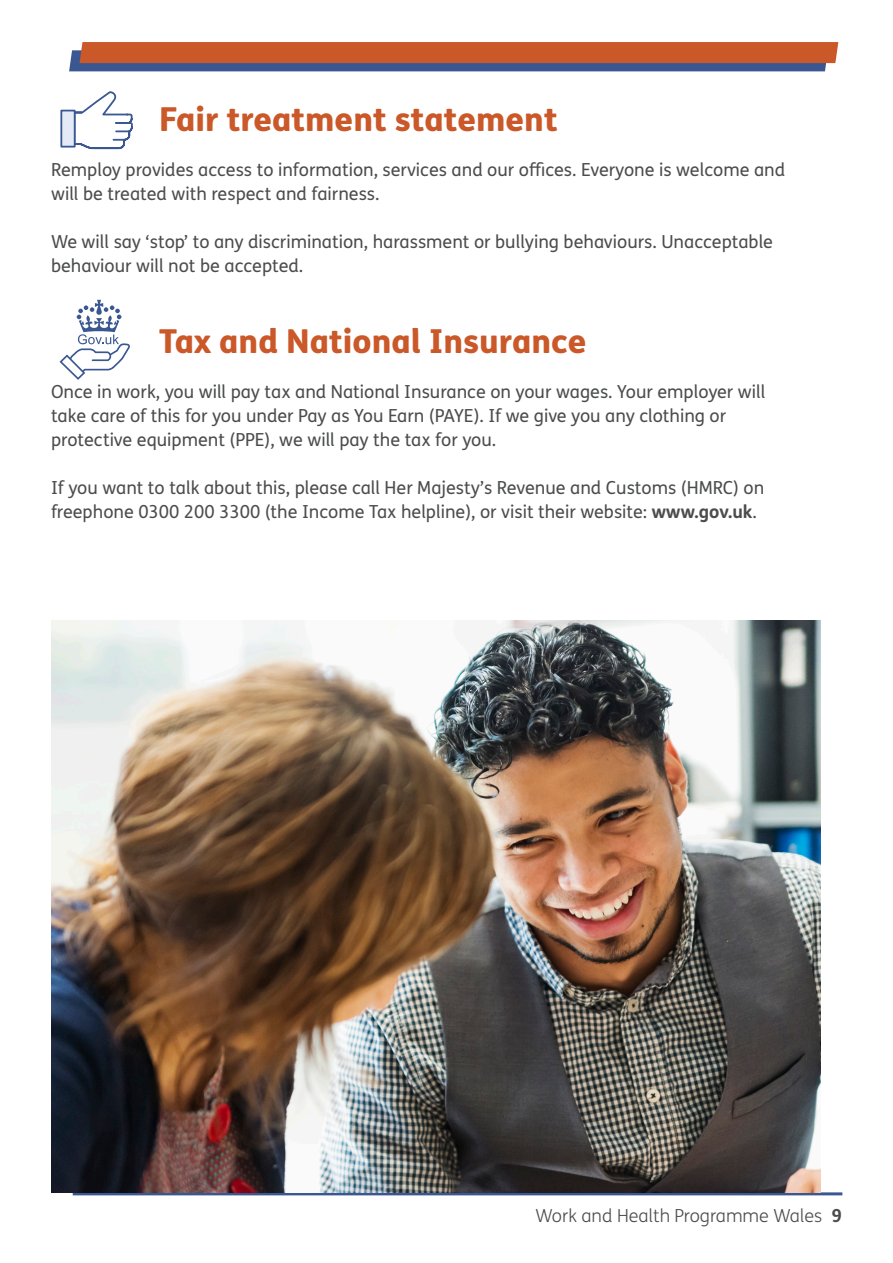
<style>
.page{position:relative;width:893px;height:1263px;background:#fff}
.page>*{position:absolute;margin:0;border:0;box-sizing:border-box;transform-origin:0 0}
.t1{font:800 33px "FS Me Pro";color:#ca5828}
.t2{font:18px/24px "FS Me Pro";color:#4b4c4d}
.t3{font:300 18px "FS Me Pro";color:#4b4c4d}
.s1{font-weight:700}
</style>
<div class="page">
<svg style="left:69px;top:42px;width:769px;height:29px;background:#a35947"></svg>
<hr style="left:73px;top:1192px;width:769px;height:3px;background:#3a5792">
<img style="left:51px;top:621px;width:770px;height:571px">
<div style="left:60px;top:110px;width:16px;height:38px;background:#e4ebf6;border:2px solid #3a5792"></div>
<svg style="left:73px;top:91px;width:60px;height:59px"></svg>
<svg style="left:60px;top:300px;width:70px;height:80px"></svg>
<p class="t1" style="left:159px;top:93px;width:400px">Fair treatment statement</p>
<p class="t2" style="left:51px;top:157px;width:736px">Remploy provides access to information, services and our offices. Everyone is welcome and will be treated with respect and fairness.</p>
<p class="t2" style="left:51px;top:229px;width:724px">We will say ‘stop’ to any discrimination, harassment or bullying behaviours. Unacceptable behaviour will not be accepted.</p>
<p class="t1" style="left:159px;top:315px;width:429px">Tax and National Insurance</p>
<p class="t2" style="left:51px;top:379px;width:716px">Once in work, you will pay tax and National Insurance on your wages. Your employer will take care of this for you under Pay as You Earn (PAYE). If we give you any clothing or protective equipment (PPE), we will pay the tax for you.</p>
<p class="t2" style="left:51px;top:475px;width:715px">If you want to talk about this, please call Her Majesty’s Revenue and Customs (HMRC) on freephone 0300 200 3300 (the Income Tax helpline), or visit their website: <span class="s1">www.gov.uk</span>.</p>
<p class="t3" style="left:535px;top:1204px;width:308px">Work and Health Programme Wales <span class="s1">9</span></p>
</div>
